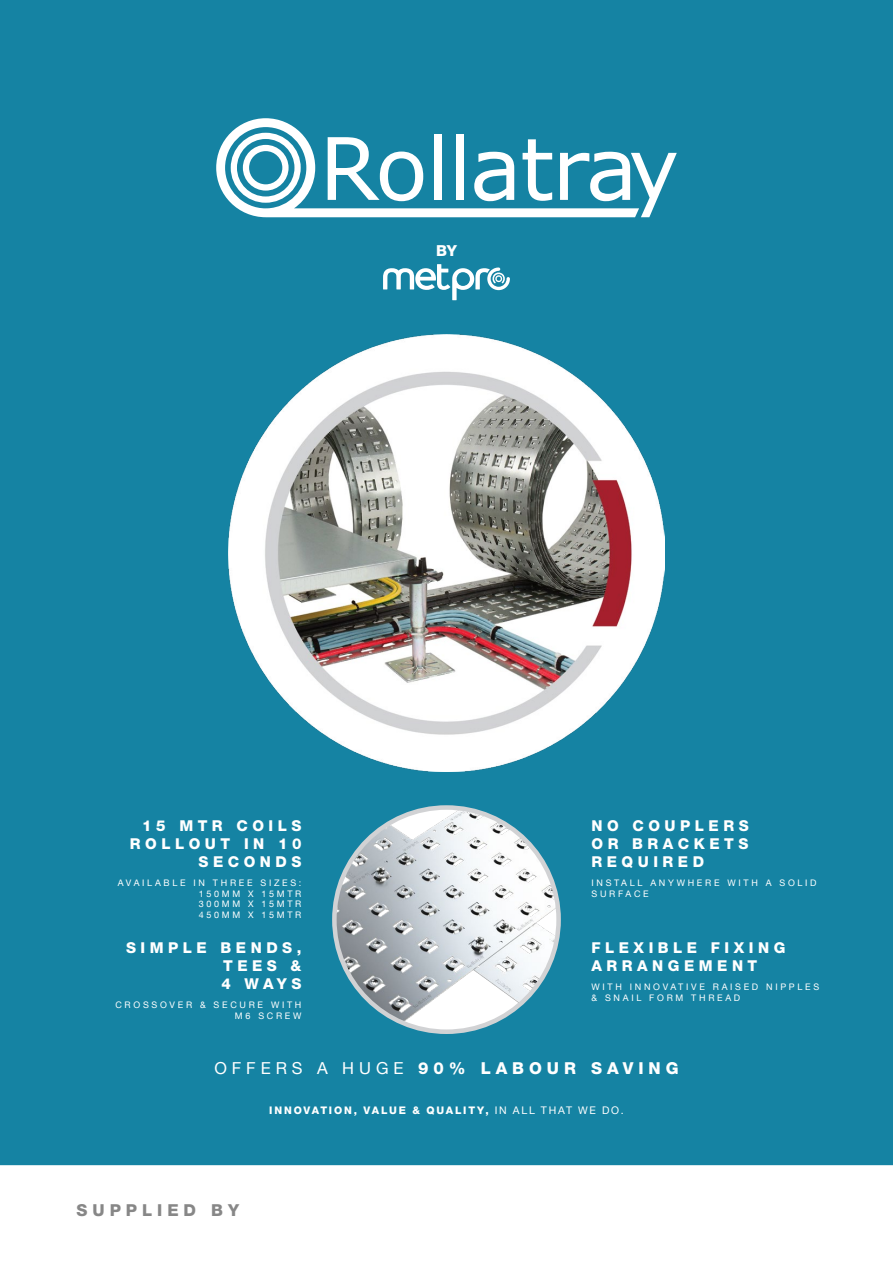
<style>
.page{position:relative;width:893px;height:1263px;background:#fff}
.page>*{position:absolute;margin:0;border:0;box-sizing:border-box;transform-origin:0 0}
.t1{font:800 16.5px "Helvetica Neue LT Std";letter-spacing:.3em;color:#fff}
.t2{font:800 16.5px "Helvetica Neue LT Std";letter-spacing:.3em;color:#878787}
.t3{font:800 15.15px "Helvetica Neue LT Std";color:#fff}
.t4{font:800 15px/18px "Helvetica Neue LT Std";letter-spacing:.3em;color:#fff;text-align:justify}
.t5{font:800 10.5px "Helvetica Neue LT Std";letter-spacing:.175em;color:#fff}
.t6{font:9px/10.5px "Helvetica Neue LT Com";letter-spacing:.3em;color:#fff}
.s1{font-family:"Helvetica Neue LT Com";font-weight:400}
</style>
<div class="page">
<div style="left:1px;top:1px;width:892px;height:1163px;background:#1583a3"></div>
<svg style="left:216px;top:118px;width:461px;height:99px"></svg>
<svg style="left:383px;top:264px;width:127px;height:36px"></svg>
<img style="left:334px;top:807px;width:225px;height:218px">
<div style="left:332px;top:805px;width:229px;height:229px;border:5px solid #d1d2d4;border-radius:50%"></div>
<img style="left:228px;top:334px;width:437px;height:437px">
<h2 class="t3" style="left:436px;top:241px;width:22px">BY</h2>
<h3 class="t4" style="left:130px;top:817px;width:173px;text-align:right">15 MTR COILS<br>ROLLOUT IN 10<br>SECONDS</h3>
<p class="t6" style="left:199px;top:878px;width:104px;text-align:justify;text-indent:-81px">AVAILABLE IN THREE SIZES:<br>150MM X 15MTR 300MM X 15MTR 450MM X 15MTR</p>
<h3 class="t4" style="left:221px;top:939px;width:82px;text-indent:-95px">SIMPLE BENDS, TEES &amp; 4 WAYS</h3>
<p class="t6" style="left:115px;top:999px;width:188px;text-align:right">CROSSOVER &amp; SECURE WITH<br>M6 SCREW</p>
<h3 class="t4" style="left:591px;top:817px;width:159px">NO COUPLERS OR BRACKETS REQUIRED</h3>
<p class="t6" style="left:591px;top:878px;width:227px">INSTALL ANYWHERE WITH A SOLID<br>SURFACE</p>
<h3 class="t4" style="left:591px;top:939px;width:195px">FLEXIBLE FIXING<br>ARRANGEMENT</h3>
<p class="t6" style="left:591px;top:981px;width:229px">WITH INNOVATIVE RAISED NIPPLES &amp; SNAIL FORM THREAD</p>
<h1 class="t1" style="left:214px;top:1058px;width:466px"><span class="s1">OFFERS A HUGE</span> 90% LABOUR SAVING</h1>
<p class="t5" style="left:269px;top:1103px;width:356px">INNOVATION, VALUE &amp; QUALITY, <span class="s1">IN ALL THAT WE DO.</span></p>
<h1 class="t2" style="left:77px;top:1200px;width:164px">SUPPLIED BY</h1>
</div>
